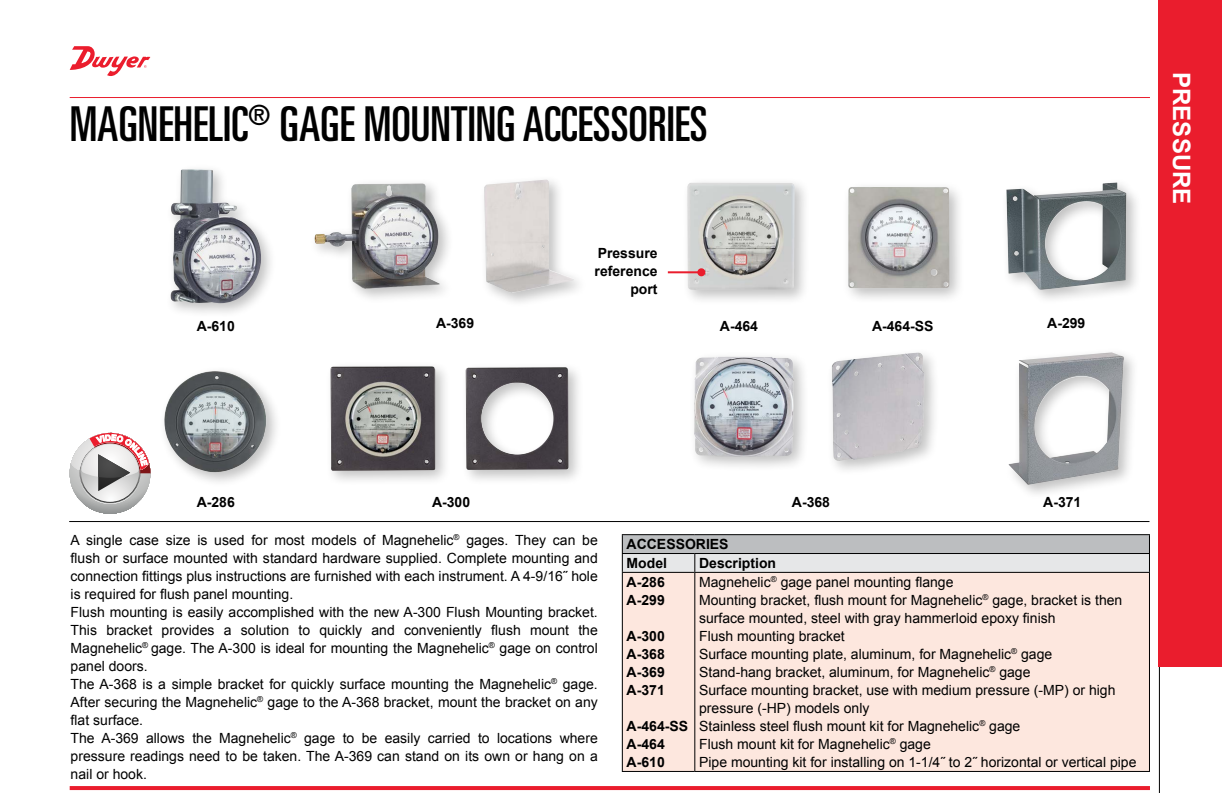
<style>
.page{position:relative;width:1222px;height:793px;background:#fff}
.page>*{position:absolute;margin:0;border:0;box-sizing:border-box;transform-origin:0 0}
.t1{font:ultra-condensed 48px "Univers LT Std";color:#000}
.t2{font:700 24px "Arial";color:#fff}
.t3{font:14px/18px "Arial";color:#000}
.t4{font:700 14px/18px "Arial";color:#000}
</style>
<div class="page">
<hr style="left:70px;top:97px;width:1080px;height:1px;background:#ea1d2d">
<svg style="left:1159px;top:666px;width:63px;height:126px"></svg>
<div style="left:1159px;top:0;width:63px;height:666px;background:#ea1d2d"></div>
<svg style="left:70px;top:786px;width:1080px;height:3px;background:#ea2130"></svg>
<div style="left:165px;top:163px;width:112px;height:155px;background:#000;opacity:.25"></div>
<img style="left:171px;top:169px;width:90px;height:134px">
<hr style="left:69px;top:520px;width:1080px;height:1px;background:#000">
<div style="left:159px;top:365px;width:123px;height:123px;background:#000;opacity:.25"></div>
<img style="left:164px;top:365px;width:104px;height:107px">
<div style="left:309px;top:178px;width:146px;height:126px;background:#000;opacity:.25"></div>
<img style="left:315px;top:183px;width:125px;height:106px">
<div style="left:479px;top:174px;width:109px;height:134px;background:#000;opacity:.25"></div>
<img style="left:484px;top:179px;width:90px;height:113px">
<div style="left:325px;top:361px;width:126px;height:125px;background:#000;opacity:.25"></div>
<img style="left:331px;top:366px;width:104px;height:104px">
<div style="left:460px;top:361px;width:124px;height:124px;background:#000;opacity:.25"></div>
<img style="left:466px;top:367px;width:102px;height:102px">
<div style="left:1004px;top:347px;width:135px;height:152px;background:#000;opacity:.25"></div>
<img style="left:1008px;top:352px;width:116px;height:132px">
<div style="left:688px;top:350px;width:121px;height:122px;background:#000;opacity:.25"></div>
<img style="left:694px;top:356px;width:100px;height:100px">
<div style="left:826px;top:347px;width:114px;height:129px;background:#000;opacity:.25"></div>
<img style="left:832px;top:352px;width:92px;height:108px">
<div style="left:1000px;top:177px;width:142px;height:128px;background:#000;opacity:.25"></div>
<img style="left:1006px;top:182px;width:120px;height:107px">
<svg style="left:70px;top:46px;width:80px;height:30px"></svg>
<svg style="left:70px;top:432px;width:80px;height:81px"></svg>
<div style="left:681px;top:176px;width:130px;height:130px;background:#000;opacity:.25"></div>
<img style="left:687px;top:182px;width:105px;height:108px">
<div style="left:842px;top:181px;width:123px;height:123px;background:#000;opacity:.25"></div>
<img style="left:848px;top:187px;width:101px;height:101px">
<hr style="left:668px;top:271px;width:33px;height:2px;background:#ea1d2d">
<div style="left:697px;top:268px;width:8px;height:8px;background:#ea1d2d;border-radius:50%"></div>
<div style="left:623px;top:572px;width:526px;height:198px;background:#fde7de"></div>
<hr style="left:694px;top:572px;width:1px;height:198px;background:#000">
<hr style="left:1149px;top:572px;width:1px;height:198px;background:#000">
<hr style="left:622px;top:533px;width:73px;height:1px;background:#000">
<hr style="left:695px;top:533px;width:455px;height:1px;background:#000">
<svg style="left:622px;top:534px;width:528px;height:37px;background:#c4c5c6"></svg>
<hr style="left:695px;top:552px;width:455px;height:1px;background:#000">
<hr style="left:622px;top:571px;width:73px;height:1px;background:#000">
<hr style="left:622px;top:572px;width:1px;height:198px;background:#000">
<hr style="left:695px;top:571px;width:455px;height:1px;background:#000">
<hr style="left:622px;top:770px;width:73px;height:1px;background:#000">
<hr style="left:695px;top:770px;width:455px;height:1px;background:#000">
<svg style="left:71px;top:432px;width:79px;height:71px"></svg>
<h1 class="t1" style="left:70px;top:97px;width:639px">MAGNEHELIC<sup>®</sup> GAGE MOUNTING ACCESSORIES</h1>
<p class="t4" style="left:197px;top:317px;width:40px">A-610</p>
<p class="t4" style="left:436px;top:314px;width:40px">A-369</p>
<p class="t4" style="left:594px;top:245px;width:65px;text-align:right">Pressure reference port</p>
<p class="t4" style="left:720px;top:317px;width:40px">A-464</p>
<p class="t4" style="left:872px;top:317px;width:63px">A-464-SS</p>
<p class="t4" style="left:1047px;top:314px;width:40px">A-299</p>
<h2 class="t2" style="left:1197px;top:72px;width:134px;rotate:90deg">PRESSURE</h2>
<p class="t4" style="left:197px;top:493px;width:40px">A-286</p>
<p class="t4" style="left:432px;top:493px;width:40px">A-300</p>
<p class="t4" style="left:792px;top:493px;width:40px">A-368</p>
<p class="t4" style="left:1043px;top:493px;width:40px">A-371</p>
<p class="t3" style="left:71px;top:530px;width:529px">A single case size is used for most models of Magnehelic<sup>®</sup> gages. They can be flush or surface mounted with standard hardware supplied. Complete mounting and connection fittings plus instructions are furnished with each instrument. A 4-9/16˝ hole is required for flush panel mounting.<br>Flush mounting is easily accomplished with the new A-300 Flush Mounting bracket.<br>This bracket provides a solution to quickly and conveniently flush mount the Magnehelic<sup>®</sup> gage. The A-300 is ideal for mounting the Magnehelic<sup>®</sup> gage on control panel doors.<br>The A-368 is a simple bracket for quickly surface mounting the Magnehelic<sup>®</sup> gage.<br>After securing the Magnehelic<sup>®</sup> gage to the A-368 bracket, mount the bracket on any flat surface.<br>The A-369 allows the Magnehelic<sup>®</sup> gage to be easily carried to locations where pressure readings need to be taken. The A-369 can stand on its own or hang on a nail or hook.</p>
<p class="t4" style="left:626px;top:535px;width:103px;line-height:18.8px">ACCESSORIES<br>Model</p>
<p class="t4" style="left:699px;top:554px;width:79px">Description</p>
<p class="t4" style="left:626px;top:573px;width:40px">A-286<br>A-299</p>
<p class="t4" style="left:626px;top:627px;width:40px;text-align:justify">A-300<br>A-368<br>A-369<br>A-371</p>
<p class="t4" style="left:626px;top:717px;width:63px">A-464-SS<br>A-464<br>A-610</p>
<p class="t3" style="left:699px;top:572px;width:439px">Magnehelic<sup>®</sup> gage panel mounting flange<br>Mounting bracket, flush mount for Magnehelic<sup>®</sup> gage, bracket is then surface mounted, steel with gray hammerloid epoxy finish<br>Flush mounting bracket<br>Surface mounting plate, aluminum, for Magnehelic<sup>®</sup> gage<br>Stand-hang bracket, aluminum, for Magnehelic<sup>®</sup> gage<br>Surface mounting bracket, use with medium pressure (-MP) or high pressure (-HP) models only<br>Stainless steel flush mount kit for Magnehelic<sup>®</sup> gage<br>Flush mount kit for Magnehelic<sup>®</sup> gage<br>Pipe mounting kit for installing on 1-1/4˝ to 2˝ horizontal or vertical pipe</p>
</div>
